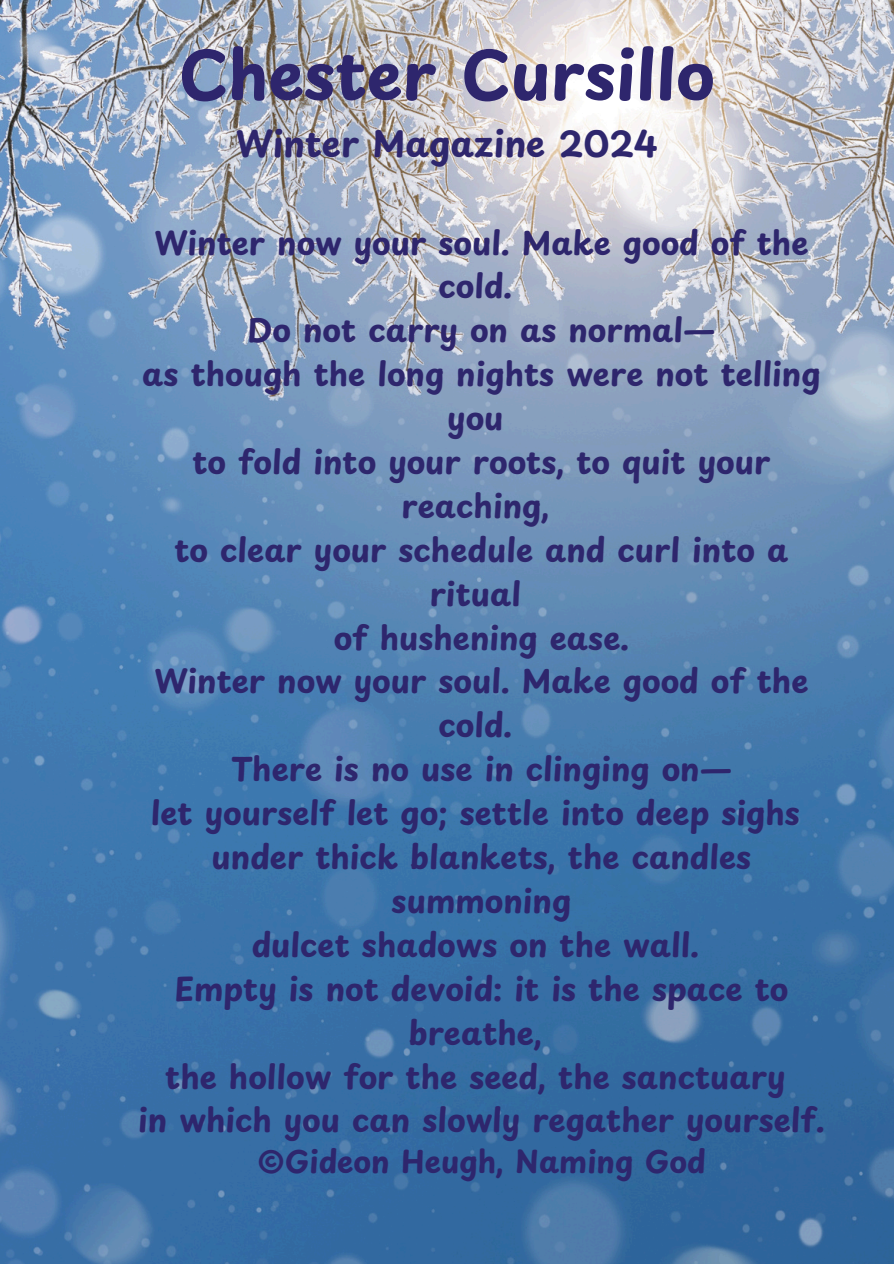
<style>
.page{position:relative;width:894px;height:1264px;background:#fff}
.page>*{position:absolute;margin:0;border:0;box-sizing:border-box;transform-origin:0 0}
.t1{font:700 65.55px "Playpen Sans";color:#2e266d}
.t2{font:700 35.1px "Playpen Sans";color:#2e266d}
.t3{font:700 31.5px/43.8px "Playpen Sans";color:#2e266d;text-align:center}
.t4{font:700 30px "Playpen Sans";color:#2e266d}
</style>
<div class="page">
<img style="left:0;top:0;width:893px;height:1263px">
<h1 class="t1" style="left:179px;top:23px;width:537px">Chester Cursillo</h1>
<h1 class="t2" style="left:236px;top:116px;width:423px">Winter Magazine 2024</h1>
<p class="t3" style="left:154px;top:219px;width:655px">Winter now your soul. Make good of the cold.</p>
<p class="t3" style="left:247px;top:307px;width:469px">Do not carry on as normal—</p>
<p class="t3" style="left:142px;top:351px;width:679px">as though the long nights were not telling you</p>
<p class="t3" style="left:192px;top:439px;width:579px">to fold into your roots, to quit your reaching,</p>
<p class="t3" style="left:174px;top:527px;width:615px">to clear your schedule and curl into a ritual</p>
<p class="t3" style="left:333px;top:614px;width:297px">of hushening ease.</p>
<p class="t3" style="left:154px;top:658px;width:655px">Winter now your soul. Make good of the cold.</p>
<p class="t3" style="left:231px;top:746px;width:502px">There is no use in clinging on—</p>
<p class="t3" style="left:151px;top:790px;width:650px">let yourself let go; settle into deep sighs</p>
<p class="t3" style="left:211px;top:834px;width:541px">under thick blankets, the candles summoning</p>
<p class="t3" style="left:251px;top:921px;width:449px">dulcet shadows on the wall.</p>
<p class="t3" style="left:174px;top:965px;width:615px">Empty is not devoid: it is the space to breathe,</p>
<p class="t3" style="left:165px;top:1053px;width:621px">the hollow for the seed, the sanctuary</p>
<p class="t3" style="left:138px;top:1097px;width:687px">in which you can slowly regather yourself.</p>
<p class="t4" style="left:257px;top:1137px;width:450px">©Gideon Heugh, Naming God</p>
</div>
